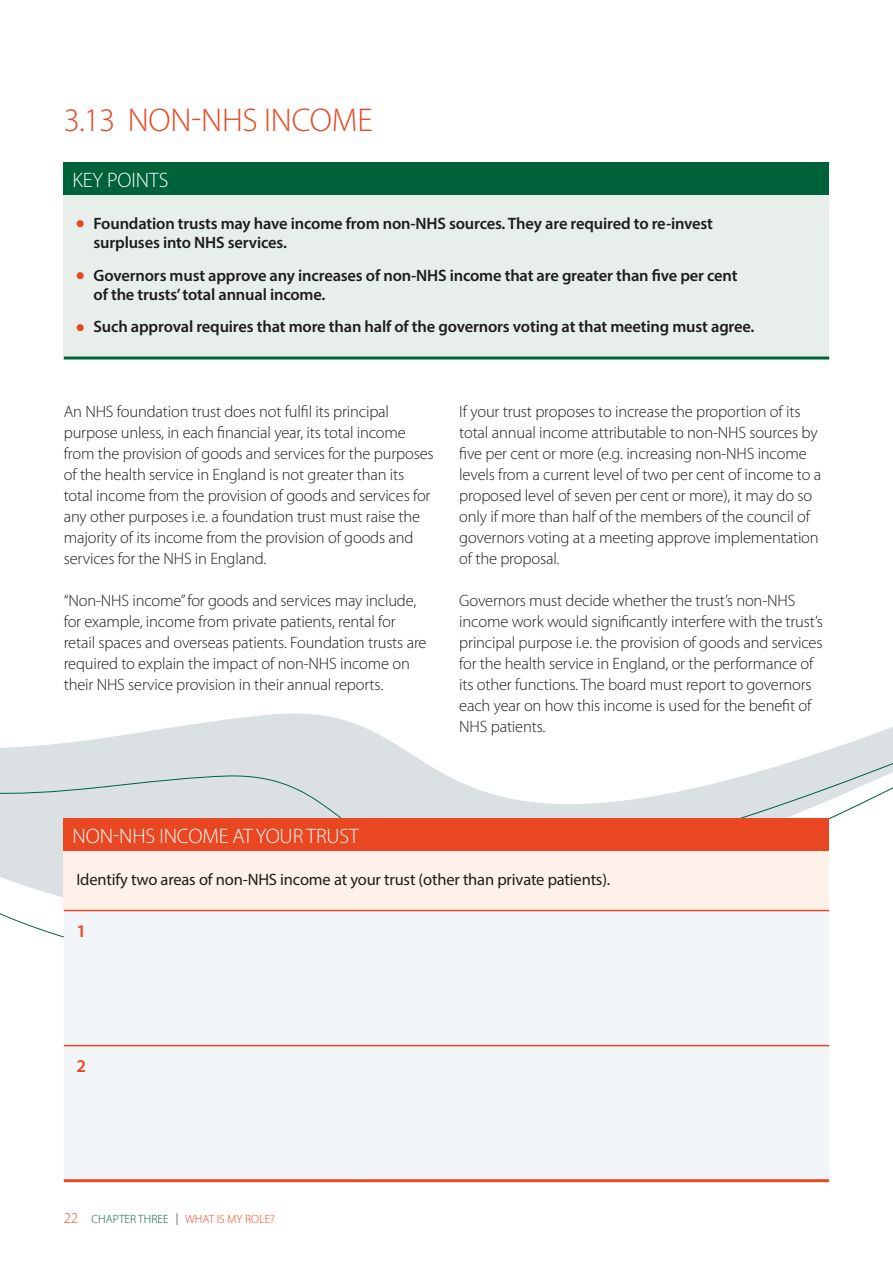
<style>
.page{position:relative;width:893px;height:1263px;background:#fff}
.page>*{position:absolute;margin:0;border:0;box-sizing:border-box;transform-origin:0 0}
.t1{font:300 33px "Myriad Pro";letter-spacing:-.005em;color:#e84721}
.t2{font:300 21px "Myriad Pro";letter-spacing:-.005em;color:#fff}
.t3{font:600 18px "Myriad Pro";color:#e84721}
.t4{font:300 16.5px/21px "Myriad Pro";letter-spacing:-.01em;color:#1d1d1b}
.t5{font:600 16.5px/19.5px "Myriad Pro";letter-spacing:-.01em;color:#1d1d1b}
.t6{font:16.5px "Myriad Pro";letter-spacing:-.01em;color:#1d1d1b}
.t7{font:300 12px "Myriad Pro";color:#e84721}
.s1{color:#e84721}
.s2{font-size:15px}
.s3{color:#00623a}
.s4{color:#1d1d1b}
</style>
<div class="page">
<svg style="left:0;top:713px;width:893px;height:334px"></svg>
<div style="left:64px;top:163px;width:765px;height:32px;background:#00623a"></div>
<div style="left:64px;top:195px;width:765px;height:163px;background:#e8eeea"></div>
<hr style="left:64px;top:356px;width:765px;height:3px;background:#00623a">
<div style="left:64px;top:819px;width:765px;height:32px;background:#e84721"></div>
<div style="left:64px;top:851px;width:765px;height:59px;background:#fef1ea"></div>
<div style="left:64px;top:911px;width:765px;height:268px;background:#f2f6f8"></div>
<hr style="left:64px;top:910px;width:289px;height:1px;background:#e84721">
<hr style="left:353px;top:910px;width:476px;height:1px;background:#e84721">
<hr style="left:64px;top:1045px;width:289px;height:1px;background:#e84721">
<hr style="left:353px;top:1045px;width:476px;height:1px;background:#e84721">
<hr style="left:64px;top:1179px;width:289px;height:3px;background:#e84721">
<hr style="left:353px;top:1179px;width:476px;height:3px;background:#e84721">
<h1 class="t1" style="left:64px;top:102px;width:311px">3.13 NON-NHS INCOME</h1>
<p class="t2" style="left:72px;top:168px;width:97px">KEY POINTS</p>
<p class="t5" style="left:94px;top:213px;width:621px;text-indent:-17px"><span class="s1">●</span> Foundation trusts may have income from non-NHS sources. They are required to re-invest surpluses into NHS services.</p>
<p class="t5" style="left:94px;top:265px;width:646px;text-indent:-17px"><span class="s1">●</span> Governors must approve any increases of non-NHS income that are greater than five per cent of the trusts’ total annual income.</p>
<p class="t5" style="left:77px;top:317px;width:679px"><span class="s1">●</span> Such approval requires that more than half of the governors voting at that meeting must agree.</p>
<p class="t4" style="left:64px;top:401px;width:371px">An NHS foundation trust does not fulfil its principal purpose unless, in each financial year, its total income from the provision of goods and services for the purposes of the health service in England is not greater than its total income from the provision of goods and services for any other purposes i.e. a foundation trust must raise the majority of its income from the provision of goods and services for the NHS in England.</p>
<p class="t4" style="left:64px;top:590px;width:364px">“Non-NHS income” for goods and services may include, for example, income from private patients, rental for retail spaces and overseas patients. Foundation trusts are required to explain the impact of non-NHS income on their NHS service provision in their annual reports.</p>
<p class="t4" style="left:459px;top:401px;width:364px">If your trust proposes to increase the proportion of its total annual income attributable to non-NHS sources by five per cent or more (e.g. increasing non-NHS income levels from a current level of two per cent of income to a proposed level of seven per cent or more), it may do so only if more than half of the members of the council of governors voting at a meeting approve implementation of the proposal.</p>
<p class="t4" style="left:459px;top:591px;width:365px">Governors must decide whether the trust’s non-NHS income work would significantly interfere with the trust’s principal purpose i.e. the provision of goods and services for the health service in England, or the performance of its other functions. The board must report to governors each year on how this income is used for the benefit of NHS patients.</p>
<p class="t2" style="left:72px;top:824px;width:288px">NON-NHS INCOME AT YOUR TRUST</p>
<p class="t6" style="left:77px;top:869px;width:535px">Identify two areas of non-NHS income at your trust (other than private patients).</p>
<p class="t3" style="left:77px;top:919px;width:11px">1</p>
<p class="t3" style="left:77px;top:1054px;width:11px">2</p>
<p class="t7" style="left:64px;top:1212px;width:213px"><span class="s2">22</span> <span class="s3">CHAPTER THREE</span> <span class="s4">|</span> WHAT IS MY ROLE?</p>
</div>
